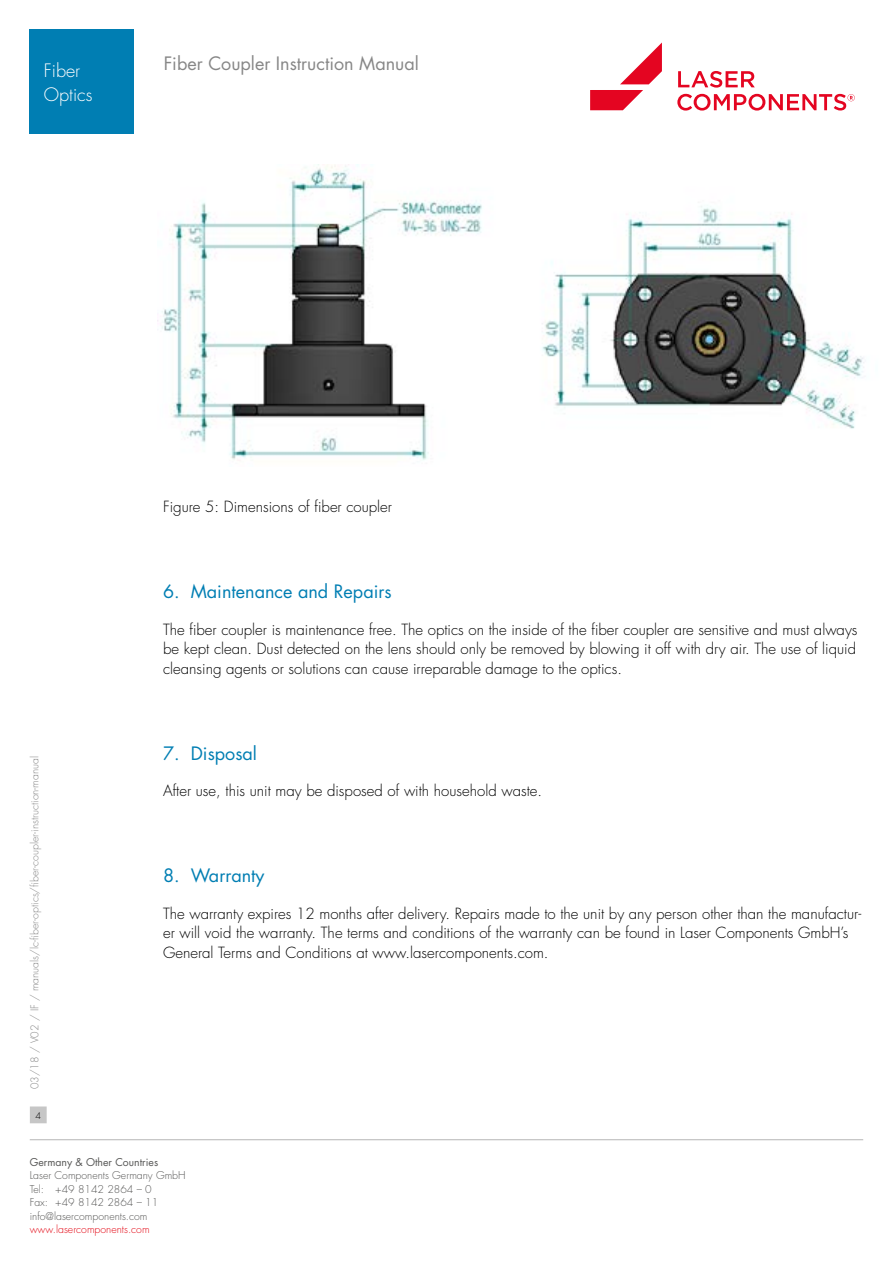
<style>
.page{position:relative;width:893px;height:1263px;background:#fff}
.page>*{position:absolute;margin:0;border:0;box-sizing:border-box;transform-origin:0 0}
.t1{font:18px "Futura Std";color:#007eb3}
.t2{font:18px "Futura Std";color:#878787}
.t3{font:300 18px/24px "Futura Std";color:#fff}
.t4{font:300 15px/19.5px "Futura Std";color:#000;text-align:justify}
.t5{font:300 10.5px/13.5px "Futura Std";color:#575756}
.t6{font:300 10.5px "Futura Std";color:#878787}
.t7{font:300 10.5px "Futura Std";color:#e30613}
.t8{font:10.5px "Futura Std";color:#575756}
.t9{font:300 9px "Futura Std";color:#000}
</style>
<div class="page">
<hr style="left:30px;top:1139px;width:833px;height:1px;background:#c6c6c6">
<div style="left:31px;top:1107px;width:15px;height:16px;background:#c6c6c6"></div>
<div style="left:30px;top:1106px;width:17px;height:17px;border:1px solid #c6c6c6"></div>
<svg style="left:677px;top:71px;width:178px;height:40px"></svg>
<svg style="left:590px;top:43px;width:72px;height:67px"></svg>
<img style="left:157px;top:164px;width:707px;height:296px">
<div style="left:30px;top:30px;width:104px;height:104px;background:#007eb3"></div>
<p class="t3" style="left:44px;top:59px;width:50px">Fiber<br>Optics</p>
<p class="t2" style="left:164px;top:52px;width:257px">Fiber Coupler Instruction Manual</p>
<p class="t6" style="left:28px;top:1089px;width:335px;rotate:-90deg">03/18 / V02 / IF / manuals/lc-fiber-optics/fiber-coupler-instruction-manual</p>
<p class="t9" style="left:35px;top:1110px;width:7px">4</p>
<p class="t4" style="left:163px;top:497px;width:231px">Figure 5: Dimensions of fiber coupler</p>
<p class="t1" style="left:163px;top:580px;width:230px">6. Maintenance and Repairs</p>
<p class="t4" style="left:163px;top:620px;width:696px">The fiber coupler is maintenance free. The optics on the inside of the fiber coupler are sensitive and must always be kept clean. Dust detected on the lens should only be removed by blowing it off with dry air. The use of liquid cleansing agents or solutions can cause irreparable damage to the optics.</p>
<p class="t1" style="left:163px;top:742px;width:95px">7. Disposal</p>
<p class="t4" style="left:163px;top:781px;width:381px">After use, this unit may be disposed of with household waste.</p>
<p class="t1" style="left:163px;top:864px;width:103px">8. Warranty</p>
<p class="t4" style="left:163px;top:904px;width:700px;text-align:left">The warranty expires 12 months after delivery. Repairs made to the unit by any person other than the manufactur&shy;er will void the warranty. The terms and conditions of the warranty can be found in Laser Components GmbH’s<br>General Terms and Conditions at www.lasercomponents.com.</p>
<p class="t8" style="left:30px;top:1155px;width:130px">Germany &amp; Other Countries</p>
<p class="t5" style="left:30px;top:1169px;width:157px">Laser Components Germany GmbH<br>Tel: +49 8142 2864 – 0<br>Fax: +49 8142 2864 – 11 info@lasercomponents.com</p>
<p class="t7" style="left:30px;top:1223px;width:121px">www.lasercomponents.com</p>
</div>
